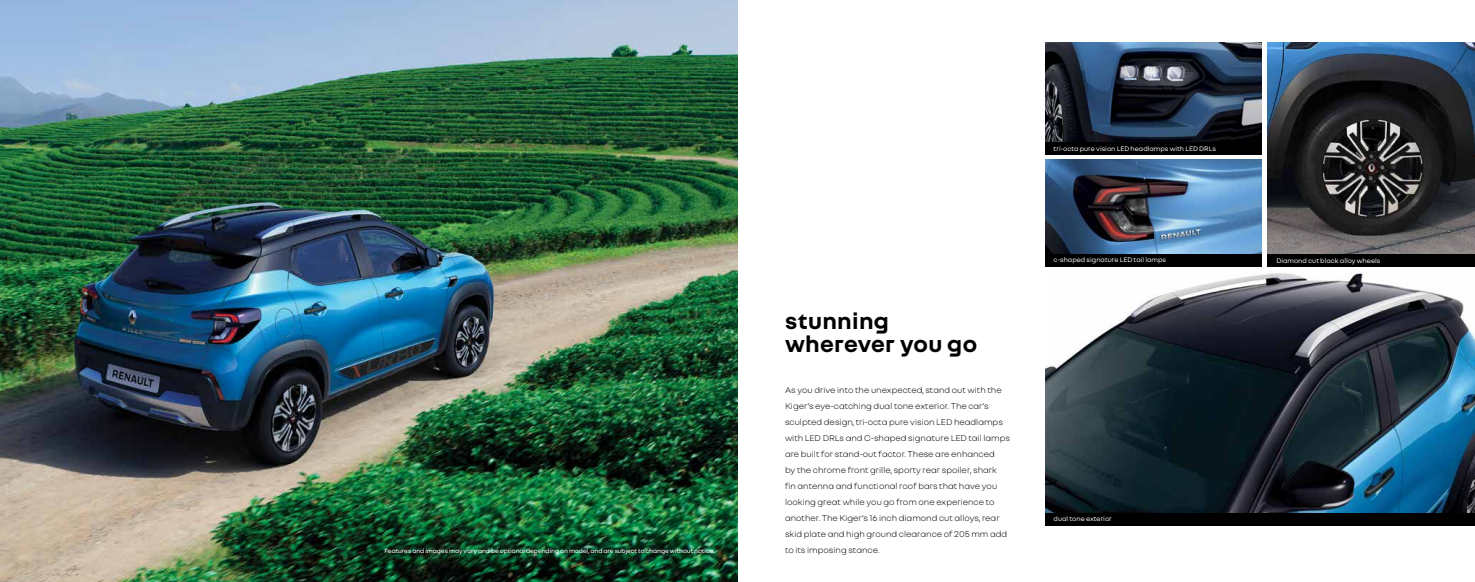
<style>
.page{position:relative;width:1475px;height:582px;background:#fff}
.page>*{position:absolute;margin:0;border:0;box-sizing:border-box;transform-origin:0 0}
.t1{font:24px/22px "Nouvel R Variable";letter-spacing:.015em;color:#000}
.t2{font:9px/16px "Nouvel R Variable";color:#000}
.t3{font:7px "Nouvel R Variable";color:#fff}
.t4{font:6.5px "Nouvel R Variable";letter-spacing:-.01em;color:#fff}
</style>
<div class="page">
<img style="left:1267px;top:42px;width:207px;height:212px">
<img style="left:1045px;top:42px;width:216px;height:100px">
<img style="left:1045px;top:159px;width:216px;height:95px">
<img style="left:1045px;top:273px;width:429px;height:239px">
<img style="left:0;top:0;width:737px;height:581px">
<div style="left:1045px;top:142px;width:216px;height:12px;background:#000"></div>
<div style="left:1045px;top:254px;width:216px;height:12px;background:#000"></div>
<div style="left:1266px;top:254px;width:208px;height:12px;background:#000"></div>
<div style="left:1045px;top:512px;width:429px;height:12px;background:#000"></div>
<h1 class="t1" style="left:784px;top:309px;width:194px">stunning wherever you go</h1>
<p class="t2" style="left:784px;top:381px;width:226px">As you drive into the unexpected, stand out with the Kiger’s eye-catching dual tone exterior. The car’s sculpted design, tri-octa pure vision LED headlamps with LED DRLs and C-shaped signature LED tail lamps are built for stand-out factor. These are enhanced<br>by the chrome front grille, sporty rear spoiler, shark fin antenna and functional roof bars that have you looking great while you go from one experience to another. The Kiger’s 16 inch diamond cut alloys, rear skid plate and high ground clearance of 205 mm add</p>
<p class="t4" style="left:384px;top:546px;width:332px">Features and images may vary and be optional depending on model, and are subject to change without notice.</p>
<p class="t2" style="left:784px;top:541px;width:96px">to its imposing stance.</p>
<p class="t3" style="left:1053px;top:144px;width:164px">tri-octa pure vision LED headlamps with LED DRLs</p>
<p class="t3" style="left:1053px;top:255px;width:114px">c-shaped signature LED tail lamps</p>
<p class="t3" style="left:1276px;top:256px;width:105px">Diamond cut black alloy wheels</p>
<p class="t3" style="left:1053px;top:514px;width:60px">dual tone exterior</p>
</div>
